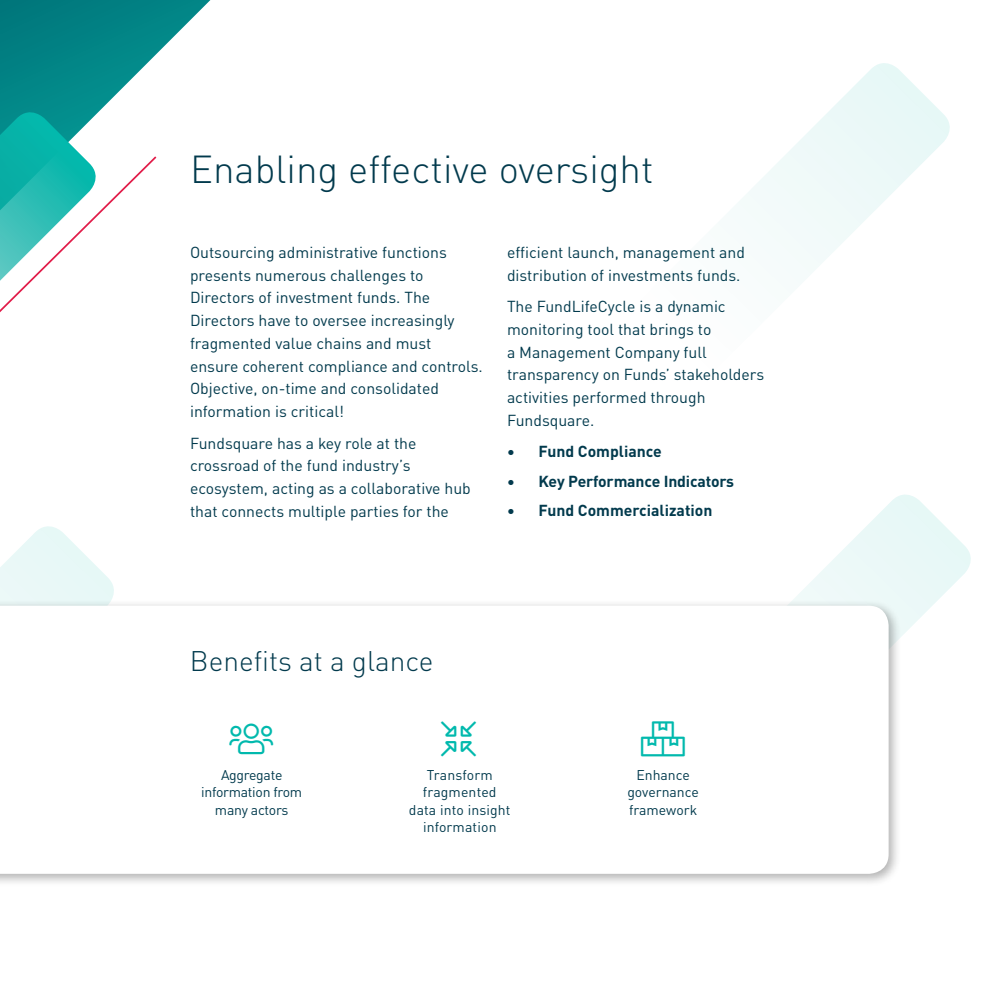
<style>
.page{position:relative;width:993px;height:993px;background:#fff}
.page>*{position:absolute;margin:0;border:0;box-sizing:border-box;transform-origin:0 0}
.t1{font:300 38.5px "DINOT";color:#023a4d}
.t2{font:300 28px "DINOT";color:#023a4d}
.t3{font:15.75px/22.8px "DINOT";color:#023a4d}
.t4{font:700 15.75px "DINOT";color:#023a4d}
.t5{font:14px/17.5px "DINOT";color:#023a4d;text-align:center}
.t6{font:14px/17.5px "DINOT";letter-spacing:-.02em;color:#023a4d;text-align:center}
</style>
<div class="page">
<svg style="left:794px;top:494px;width:177px;height:143px"></svg>
<svg style="left:0;top:0;width:211px;height:599px"></svg>
<svg style="left:0;top:104px;width:103px;height:372px"></svg>
<svg style="left:0;top:154px;width:158px;height:254px"></svg>
<svg style="left:738px;top:63px;width:212px;height:211px"></svg>
<div style="left:0;top:599px;width:901px;height:287px;background:#000;opacity:.3"></div>
<svg style="left:0;top:605px;width:888px;height:268px"></svg>
<svg style="left:229px;top:723px;width:44px;height:30px"></svg>
<svg style="left:441px;top:721px;width:35px;height:35px"></svg>
<svg style="left:640px;top:721px;width:44px;height:34px"></svg>
<h1 class="t1" style="left:190px;top:140px;width:465px">Enabling effective oversight</h1>
<p class="t3" style="left:190px;top:239px;width:294px">Outsourcing administrative functions presents numerous challenges to Directors of investment funds. The Directors have to oversee increasingly fragmented value chains and must ensure coherent compliance and controls.<br>Objective, on-time and consolidated information is critical!</p>
<p class="t3" style="left:190px;top:430px;width:282px">Fundsquare has a key role at the crossroad of the fund industry’s ecosystem, acting as a collaborative hub that connects multiple parties for the</p>
<p class="t3" style="left:507px;top:239px;width:239px">efficient launch, management and distribution of investments funds.</p>
<p class="t3" style="left:507px;top:293px;width:258px">The FundLifeCycle is a dynamic monitoring tool that brings to<br>a Management Company full transparency on Funds’ stakeholders activities performed through<br>Fundsquare.</p>
<p class="t4" style="left:507px;top:439px;width:156px">• Fund Compliance</p>
<p class="t4" style="left:507px;top:468px;width:228px">• Key Performance Indicators</p>
<p class="t4" style="left:507px;top:497px;width:207px">• Fund Commercialization</p>
<h2 class="t2" style="left:190px;top:640px;width:245px">Benefits at a glance</h2>
<p class="t6" style="left:201px;top:764px;width:102px">Aggregate information from many actors</p>
<p class="t5" style="left:409px;top:764px;width:103px">Transform fragmented data into insight information</p>
<p class="t5" style="left:627px;top:764px;width:73px">Enhance governance framework</p>
</div>
